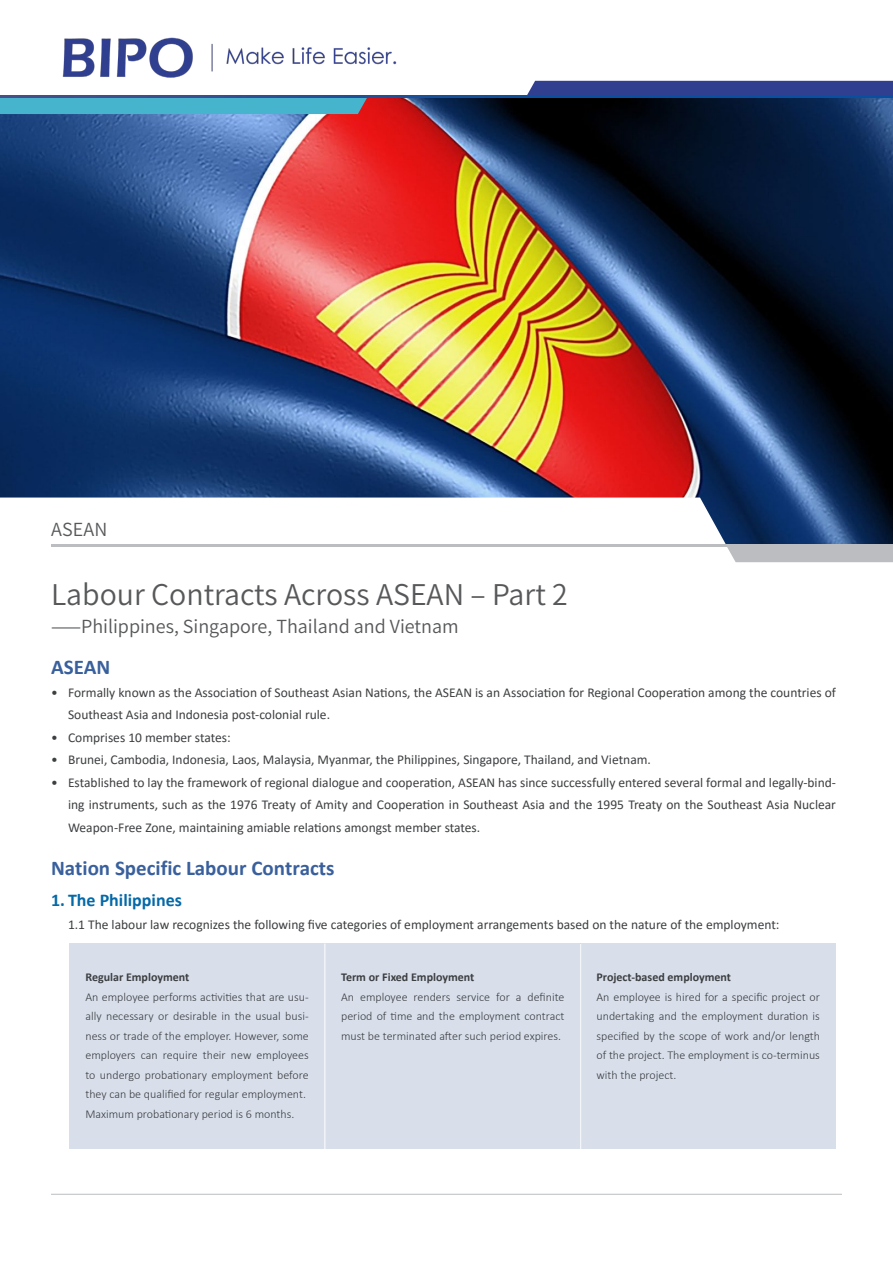
<style>
.page{position:relative;width:893px;height:1263px;background:#fff}
.page>*{position:absolute;margin:0;border:0;box-sizing:border-box;transform-origin:0 0}
.t1{font:28.5px "Source Han Sans CN";color:#57585a}
.t2{font:700 21px "Calibri";color:#39609d}
.Country{font:18px "Source Han Sans CN";color:#57585a}
.t3{font:700 18px "Calibri";color:#0569a8}
.t4{font:13.5px/22.5px "Calibri";color:#3c3e40}
.t5{font:300 12px/19.5px "Calibri";color:#3c3e40;text-align:justify}
.t6{font:700 12px "Calibri";color:#3c3e40}
</style>
<div class="page">
<img style="left:0;top:97px;width:893px;height:447px">
<svg style="left:0;top:497px;width:741px;height:66px"></svg>
<div style="left:726px;top:547px;width:167px;height:15px;background:#bcbdc0"></div>
<hr style="left:51px;top:544px;width:842px;height:3px;background:#bcbdc0">
<hr style="left:51px;top:1194px;width:791px;height:1px;background:#bcbdc0">
<svg style="left:0;top:97px;width:367px;height:17px;background:#47acc7"></svg>
<div style="left:527px;top:81px;width:366px;height:14px;background:#303f90"></div>
<img style="left:62px;top:37px;width:335px;height:41px">
<svg style="left:0;top:95px;width:893px;height:2px;background:#1d4f97"></svg>
<div style="left:69px;top:943px;width:256px;height:206px;background:#d8dfeb"></div>
<div style="left:325px;top:943px;width:255px;height:206px;background:#d8dfeb"></div>
<div style="left:580px;top:943px;width:256px;height:206px;background:#d8dfeb"></div>
<hr style="left:325px;top:943px;width:1px;height:206px;background:#fff">
<hr style="left:580px;top:943px;width:1px;height:206px;background:#fff">
<p class="Country" style="left:51px;top:520px;width:58px">ASEAN</p>
<p class="t1" style="left:51px;top:578px;width:518px">Labour Contracts Across ASEAN – Part 2</p>
<p class="Country" style="left:51px;top:616px;width:409px">——Philippines, Singapore, Thailand and Vietnam</p>
<p class="t2" style="left:51px;top:654px;width:61px">ASEAN</p>
<p class="t4" style="left:68px;top:681px;width:769px;text-indent:-17px">• Formally known as the Association of Southeast Asian Nations, the ASEAN is an Association for Regional Cooperation among the countries of<br>Southeast Asia and Indonesia post-colonial rule.</p>
<p class="t4" style="left:51px;top:726px;width:181px">• Comprises 10 member states:</p>
<p class="t4" style="left:51px;top:748px;width:601px">• Brunei, Cambodia, Indonesia, Laos, Malaysia, Myanmar, the Philippines, Singapore, Thailand, and Vietnam.</p>
<p class="t4" style="left:68px;top:771px;width:769px;text-align:justify;text-indent:-17px">• Established to lay the framework of regional dialogue and cooperation, ASEAN has since successfully entered several formal and legally-bind&shy;ing instruments, such as the 1976 Treaty of Amity and Cooperation in Southeast Asia and the 1995 Treaty on the Southeast Asia Nuclear Weapon-Free Zone, maintaining amiable relations amongst member states.</p>
<p class="t2" style="left:51px;top:855px;width:285px">Nation Specific Labour Contracts</p>
<p class="t3" style="left:51px;top:889px;width:132px">1. The Philippines</p>
<p class="t4" style="left:68px;top:912px;width:713px">1.1 The labour law recognizes the following five categories of employment arrangements based on the nature of the employment:</p>
<p class="t6" style="left:85px;top:970px;width:105px">Regular Employment</p>
<p class="t5" style="left:85px;top:987px;width:225px">An employee performs activities that are usu&shy;ally necessary or desirable in the usual busi&shy;ness or trade of the employer. However, some employers can require their new employees to undergo probationary employment before they can be qualified for regular employment.</p>
<p class="t5" style="left:85px;top:1104px;width:210px">Maximum probationary period is 6 months.</p>
<p class="t6" style="left:341px;top:970px;width:135px">Term or Fixed Employment</p>
<p class="t5" style="left:341px;top:987px;width:225px">An employee renders service for a definite period of time and the employment contract must be terminated after such period expires.</p>
<p class="t6" style="left:597px;top:970px;width:136px">Project-based employment</p>
<p class="t5" style="left:597px;top:987px;width:225px">An employee is hired for a specific project or undertaking and the employment duration is specified by the scope of work and/or length of the project. The employment is co-terminus with the project.</p>
</div>
